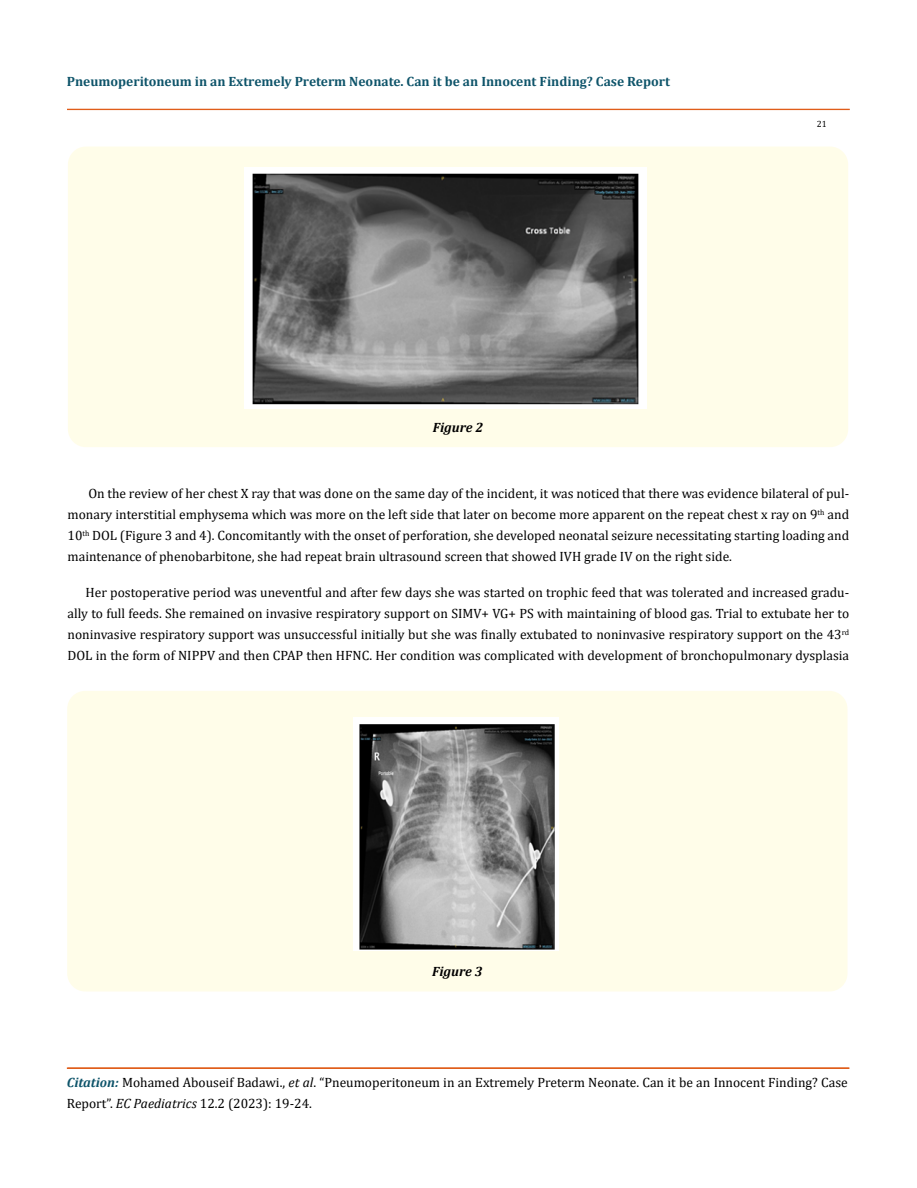
<style>
.page{position:relative;width:917px;height:1188px;background:#fff}
.page>*{position:absolute;margin:0;border:0;box-sizing:border-box;transform-origin:0 0}
.t1{font:13.5px/21px "Cambria";color:#000;text-align:justify}
.t2{font:700 13.5px "Cambria";color:#0e546a}
.t3{font:italic 700 13.5px "Cambria";color:#000}
.t4{font:9px "Cambria";color:#000}
.s1{font-weight:700;font-style:italic;color:#0e546a}
.s2{font-style:italic}
</style>
<div class="page">
<div style="left:67px;top:109px;width:782px;height:1px;border:1px solid #e05d1a"></div>
<div style="left:67px;top:1068px;width:782px;height:1px;border:1px solid #e05d1a"></div>
<div style="left:68px;top:147px;width:780px;height:300px;background:#fffde9;border-radius:18px"></div>
<img style="left:245px;top:168px;width:401px;height:240px">
<div style="left:67px;top:691px;width:780px;height:301px;background:#fffde9;border-radius:18px"></div>
<img style="left:353px;top:717px;width:206px;height:233px">
<p class="t2" style="left:67px;top:72px;width:604px">Pneumoperitoneum in an Extremely Preterm Neonate. Can it be an Innocent Finding? Case Report</p>
<p class="t3" style="left:433px;top:417px;width:52px">Figure 2</p>
<p class="t4" style="left:816px;top:118px;width:11px">21</p>
<p class="t1" style="left:67px;top:483px;width:783px;text-indent:21px">On the review of her chest X ray that was done on the same day of the incident, it was noticed that there was evidence bilateral of pul&shy;monary interstitial emphysema which was more on the left side that later on become more apparent on the repeat chest x ray on 9<sup>th</sup> and 10<sup>th</sup> DOL (Figure 3 and 4). Concomitantly with the onset of perforation, she developed neonatal seizure necessitating starting loading and maintenance of phenobarbitone, she had repeat brain ultrasound screen that showed IVH grade IV on the right side.</p>
<p class="t1" style="left:67px;top:582px;width:783px;text-indent:18px">Her postoperative period was uneventful and after few days she was started on trophic feed that was tolerated and increased gradu&shy;ally to full feeds. She remained on invasive respiratory support on SIMV+ VG+ PS with maintaining of blood gas. Trial to extubate her to noninvasive respiratory support was unsuccessful initially but she was finally extubated to noninvasive respiratory support on the 43<sup>rd </sup>DOL in the form of NIPPV and then CPAP then HFNC. Her condition was complicated with development of bronchopulmonary dysplasia</p>
<p class="t3" style="left:432px;top:962px;width:52px">Figure 3</p>
<p class="t1" style="left:67px;top:1072px;width:782px"><span class="s1">Citation:</span> Mohamed Abouseif Badawi., <span class="s2">et al</span>. “Pneumoperitoneum in an Extremely Preterm Neonate. Can it be an Innocent Finding? Case<br>Report”. <span class="s2">EC Paediatrics</span> 12.2 (2023): 19-24.</p>
</div>
